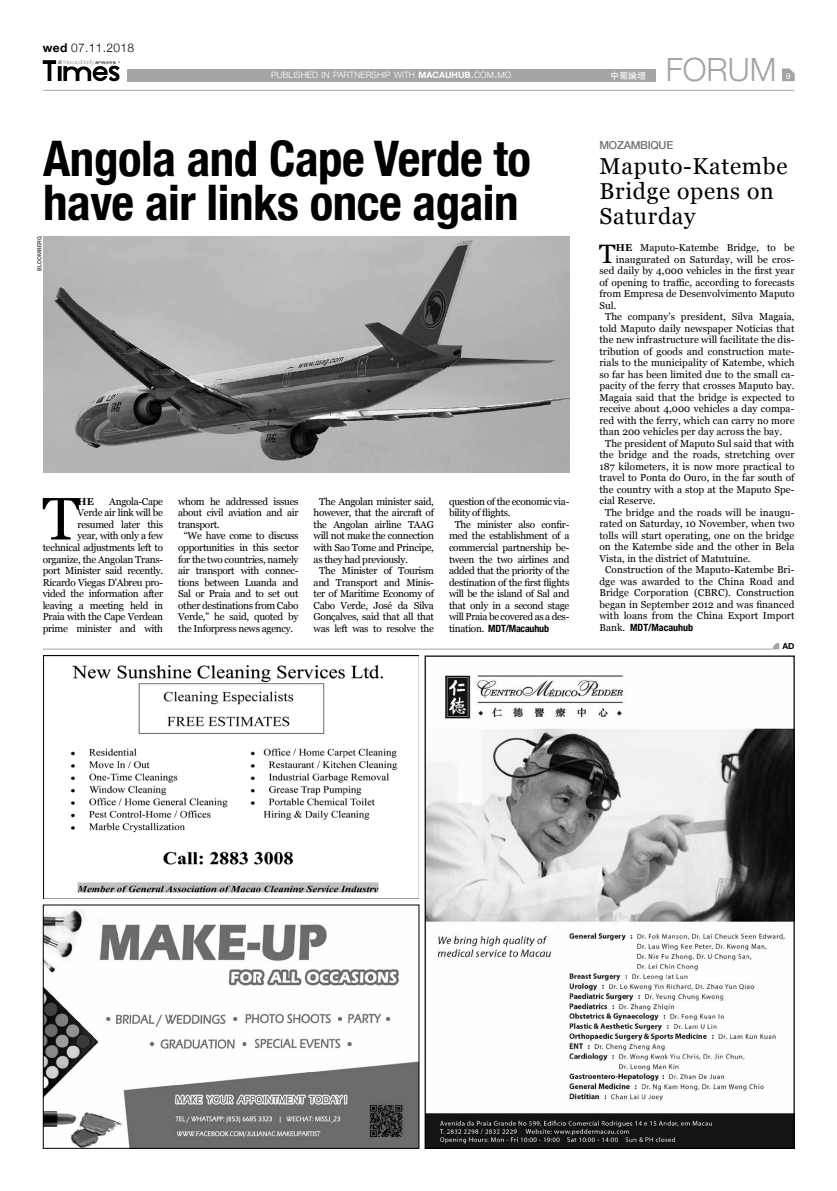
<style>
.page{position:relative;width:837px;height:1191px;background:#fff}
.page>*{position:absolute;margin:0;border:0;box-sizing:border-box;transform-origin:0 0}
.t1{font:59.8px "Georgia";color:#000}
.t2{font:700 condensed 49px/44px "Helvetica Neue";letter-spacing:-.01em;color:#000}
.t3{font:300 32px "Helvetica Neue";color:#a3a4a6}
.t4{font:26.6px "Georgia";color:#000}
.t5{font:23px/25px "Georgia";letter-spacing:.03em;color:#000}
.t6{font:300 12px "Helvetica Neue";letter-spacing:.025em;color:#000}
.t7{font:500 11px "Helvetica Neue";letter-spacing:-.025em;color:#707172}
.t8{font:10px "Georgia";letter-spacing:.005em;color:#000}
.t9{font:10px/11.5px "Georgia";letter-spacing:-.03em;color:#000;text-align:right}
.t10{font:700 condensed 10px "Helvetica Neue";letter-spacing:-.01em;color:#000}
.t11{font:700 10px "Georgia";color:#000}
.t12{font:9px "Adobe Heiti Std";color:#fff}
.t13{font:300 8.8px "Helvetica Neue";color:#fff}
.t14{font:700 8.4px "Helvetica Neue";color:#000}
.t15{font:8px "Helvetica Neue";color:#fff}
.t16{font:6px "Franklin Gothic";letter-spacing:.025em;color:#000}
.s1{font-weight:700}
.s2{font-size:12.5px}
.s3{font-family:"Georgia";font-weight:400;font-stretch:normal}
</style>
<div class="page">
<div style="left:127px;top:69px;width:528px;height:12px;background:#a4a5a7"></div>
<svg style="left:782px;top:68px;width:12px;height:13px"></svg>
<hr style="left:43px;top:90px;width:751px;height:1px;background:#a3a4a6">
<svg style="left:43px;top:60px;width:77px;height:21px"></svg>
<hr style="left:43px;top:649px;width:730px;height:1px;background:#a3a4a6">
<svg style="left:773px;top:643px;width:6px;height:6px"></svg>
<img style="left:45px;top:907px;width:372px;height:239px">
<div style="left:43px;top:905px;width:376px;height:243px;border:1px solid #000"></div>
<img style="left:43px;top:655px;width:376px;height:244px">
<img style="left:426px;top:675px;width:366px;height:472px">
<img style="left:43px;top:236px;width:526px;height:237px">
<p class="t6" style="left:43px;top:38px;width:93px"><span class="s1">wed</span> 07.11.2018</p>
<p class="t13" style="left:271px;top:68px;width:241px">PUBLISHED IN PARTNERSHIP WITH <span class="s1">MACAUHUB</span><span class="s2">.</span>COM<span class="s2">.</span>MO</p>
<p class="t12" style="left:610px;top:70px;width:37px">中葡論壇</p>
<h3 class="t3" style="left:665px;top:44px;width:112px">FORUM</h3>
<p class="t15" style="left:786px;top:70px;width:6px">9</p>
<h2 class="t2" style="left:43px;top:133px;width:489px">Angola and Cape Verde to have air links once again</h2>
<p class="t7" style="left:599px;top:136px;width:67px">MOZAMBIQUE</p>
<h3 class="t5" style="left:599px;top:152px;width:190px">Maputo-Katembe<br>Bridge opens on<br>Saturday</h3>
<p class="t16" style="left:36px;top:271px;width:36px;rotate:-90deg">bloomberg</p>
<h3 class="t4" style="left:599px;top:234px;width:18px">T</h3>
<p class="t8" style="left:615px;top:240px;width:180px"><span class="s1">he</span> Maputo-Katembe Bridge, to be</p>
<p class="t8" style="left:615px;top:252px;width:180px">inaugurated on Saturday, will be cros-</p>
<p class="t8" style="left:599px;top:263px;width:196px">sed daily by 4,000 vehicles in the first year</p>
<p class="t8" style="left:599px;top:275px;width:196px">of opening to traffic, according to forecasts</p>
<p class="t8" style="left:599px;top:286px;width:196px">from Empresa de Desenvolvimento Maputo</p>
<p class="t8" style="left:599px;top:298px;width:19px">Sul.</p>
<p class="t8" style="left:605px;top:309px;width:191px">The company’s president, Silva Magaia,</p>
<p class="t8" style="left:599px;top:321px;width:196px">told Maputo daily newspaper Notícias that</p>
<p class="t8" style="left:599px;top:332px;width:196px">the new infrastructure will facilitate the dis-</p>
<p class="t8" style="left:599px;top:344px;width:196px">tribution of goods and construction mate-</p>
<p class="t8" style="left:599px;top:355px;width:196px">rials to the municipality of Katembe, which</p>
<p class="t8" style="left:599px;top:367px;width:196px">so far has been limited due to the small ca-</p>
<p class="t8" style="left:599px;top:378px;width:196px">pacity of the ferry that crosses Maputo bay.</p>
<p class="t8" style="left:599px;top:390px;width:196px">Magaia said that the bridge is expected to</p>
<p class="t8" style="left:599px;top:401px;width:196px">receive about 4,000 vehicles a day compa-</p>
<p class="t8" style="left:599px;top:413px;width:196px">red with the ferry, which can carry no more</p>
<p class="t8" style="left:599px;top:424px;width:184px">than 200 vehicles per day across the bay.</p>
<p class="t8" style="left:605px;top:436px;width:191px">The president of Maputo Sul said that with</p>
<p class="t8" style="left:599px;top:447px;width:196px">the bridge and the roads, stretching over</p>
<p class="t8" style="left:599px;top:459px;width:196px">187 kilometers, it is now more practical to</p>
<p class="t8" style="left:599px;top:470px;width:196px">travel to Ponta do Ouro, in the far south of</p>
<p class="t8" style="left:599px;top:482px;width:196px">the country with a stop at the Maputo Spe-</p>
<p class="t8" style="left:599px;top:493px;width:57px">cial Reserve.</p>
<p class="t8" style="left:605px;top:505px;width:191px">The bridge and the roads will be inaugu-</p>
<p class="t8" style="left:599px;top:516px;width:196px">rated on Saturday, 10 November, when two</p>
<p class="t8" style="left:599px;top:528px;width:196px">tolls will start operating, one on the bridge</p>
<p class="t8" style="left:599px;top:539px;width:196px">on the Katembe side and the other in Bela</p>
<p class="t8" style="left:599px;top:551px;width:153px">Vista, in the district of Matutuíne.</p>
<p class="t8" style="left:605px;top:562px;width:191px">Construction of the Maputo-Katembe Bri-</p>
<p class="t8" style="left:599px;top:574px;width:196px">dge was awarded to the China Road and</p>
<p class="t8" style="left:599px;top:585px;width:196px">Bridge Corporation (CBRC). Construction</p>
<p class="t8" style="left:599px;top:597px;width:196px">began in September 2012 and was financed</p>
<p class="t8" style="left:599px;top:608px;width:196px">with loans from the China Export Import</p>
<p class="t10" style="left:599px;top:619px;width:95px"><span class="s3">Bank.</span> MDT/Macauhub</p>
<p class="t9" style="left:43px;top:495px;width:122px">Angola-Cape<br>Verde air link will be resumed later this<br>year, with only a few technical adjustments left to organize, the Angolan Trans&shy;port Minister said recently.<br>Ricardo Viegas D’Abreu pro&shy;vided the information after leaving a meeting held in<br>Praia with the Cape Verdean prime minister and with</p>
<p class="t9" style="left:178px;top:495px;width:122px">whom he addressed issues</p>
<p class="t9" style="left:319px;top:495px;width:116px">The Angolan minister said,</p>
<p class="t9" style="left:313px;top:507px;width:122px">however, that the aircraft of</p>
<p class="t9" style="left:313px;top:518px;width:122px">the Angolan airline TAAG</p>
<p class="t9" style="left:313px;top:530px;width:122px">will not make the connection</p>
<p class="t9" style="left:313px;top:541px;width:122px">with Sao Tome and Principe,</p>
<p class="t9" style="left:313px;top:553px;width:96px">as they had previously.</p>
<p class="t9" style="left:319px;top:564px;width:116px">The Minister of Tourism</p>
<p class="t9" style="left:313px;top:576px;width:122px">and Transport and Minis-</p>
<p class="t9" style="left:313px;top:587px;width:122px">ter of Maritime Economy of</p>
<p class="t9" style="left:313px;top:599px;width:122px">Cabo Verde, José da Silva</p>
<p class="t9" style="left:313px;top:610px;width:122px">Gonçalves, said that all that</p>
<p class="t9" style="left:313px;top:622px;width:122px">was left was to resolve the</p>
<p class="t9" style="left:449px;top:495px;width:122px">question of the economic via-</p>
<p class="t9" style="left:449px;top:507px;width:63px">bility of flights.</p>
<p class="t9" style="left:454px;top:518px;width:116px">The minister also confir-</p>
<p class="t9" style="left:449px;top:530px;width:122px">med the establishment of a</p>
<p class="t9" style="left:449px;top:541px;width:122px">commercial partnership be-</p>
<p class="t9" style="left:449px;top:553px;width:122px">tween the two airlines and</p>
<p class="t9" style="left:449px;top:564px;width:122px">added that the priority of the</p>
<p class="t9" style="left:449px;top:576px;width:122px">destination of the first flights</p>
<p class="t9" style="left:449px;top:587px;width:122px">will be the island of Sal and</p>
<p class="t9" style="left:449px;top:599px;width:122px">that only in a second stage</p>
<p class="t9" style="left:449px;top:610px;width:122px">will Praia be covered as a des-</p>
<p class="t10" style="left:449px;top:619px;width:101px"><span class="s3">tination.</span> MDT/Macauhub</p>
<h1 class="t1" style="left:42px;top:475px;width:39px">T</h1>
<p class="t11" style="left:77px;top:494px;width:18px">he</p>
<p class="t9" style="left:178px;top:507px;width:122px">about civil aviation and air</p>
<p class="t9" style="left:178px;top:518px;width:43px">transport.</p>
<p class="t9" style="left:184px;top:530px;width:116px">“We have come to discuss</p>
<p class="t9" style="left:178px;top:541px;width:122px">opportunities in this sector</p>
<p class="t9" style="left:178px;top:553px;width:122px">for the two countries, namely</p>
<p class="t9" style="left:178px;top:564px;width:122px">air transport with connec-</p>
<p class="t9" style="left:178px;top:576px;width:122px">tions between Luanda and</p>
<p class="t9" style="left:178px;top:587px;width:122px">Sal or Praia and to set out</p>
<p class="t9" style="left:178px;top:599px;width:122px">other destinations from Cabo</p>
<p class="t9" style="left:178px;top:610px;width:122px">Verde,” he said, quoted by</p>
<p class="t9" style="left:178px;top:622px;width:116px">the Inforpress news agency.</p>
<p class="t14" style="left:782px;top:640px;width:13px">AD</p>
</div>
